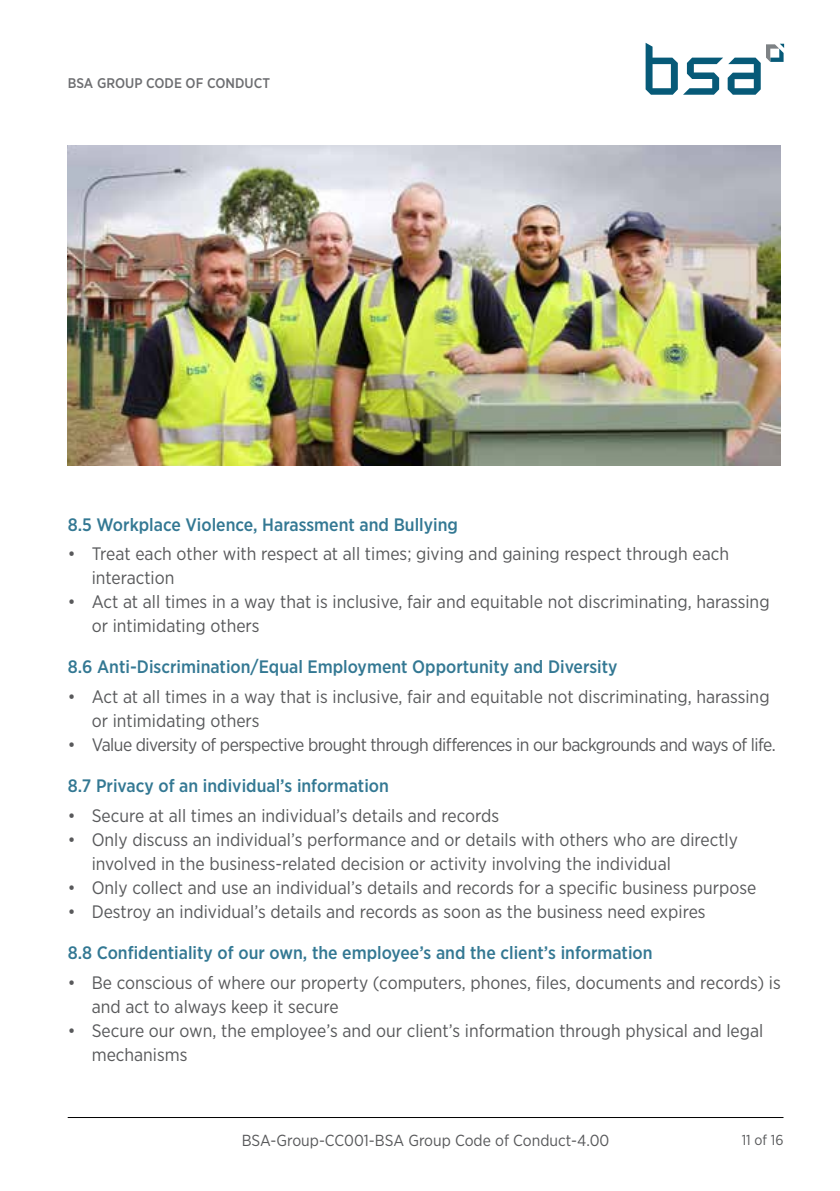
<style>
.page{position:relative;width:840px;height:1191px;background:#fff}
.page>*{position:absolute;margin:0;border:0;box-sizing:border-box;transform-origin:0 0}
.t1{font:18px/24px "Gotham Narrow";color:#58595b}
.t2{font:500 18px "Gotham Narrow";color:#337893}
.t3{font:18px "Gotham Narrow";letter-spacing:-.03em;color:#58595b}
.t4{font:16px "Gotham Narrow";color:#58595b}
.t5{font:14.4px "Gotham Narrow";color:#58595b}
.t6{font:500 14px "Gotham Narrow";color:#6d6e71}
</style>
<div class="page">
<svg style="left:645px;top:43px;width:138px;height:52px"></svg>
<hr style="left:68px;top:1117px;width:715px;height:1px;background:#000">
<img style="left:68px;top:146px;width:712px;height:319px">
<p class="t6" style="left:68px;top:74px;width:204px">BSA GROUP CODE OF CONDUCT</p>
<p class="t2" style="left:68px;top:513px;width:391px">8.5 Workplace Violence, Harassment and Bullying</p>
<p class="t1" style="left:92px;top:542px;width:638px;text-indent:-24px">• Treat each other with respect at all times; giving and gaining respect through each interaction</p>
<p class="t1" style="left:92px;top:590px;width:679px;text-indent:-24px">• Act at all times in a way that is inclusive, fair and equitable not discriminating, harassing or intimidating others</p>
<p class="t2" style="left:68px;top:655px;width:551px">8.6 Anti-Discrimination/Equal Employment Opportunity and Diversity</p>
<p class="t1" style="left:92px;top:684px;width:679px;text-indent:-24px">• Act at all times in a way that is inclusive, fair and equitable not discriminating, harassing or intimidating others</p>
<p class="t3" style="left:68px;top:733px;width:709px">• Value diversity of perspective brought through differences in our backgrounds and ways of life.</p>
<p class="t2" style="left:68px;top:774px;width:322px">8.7 Privacy of an individual’s information</p>
<p class="t1" style="left:68px;top:803px;width:432px">• Secure at all times an individual’s details and records</p>
<p class="t1" style="left:92px;top:827px;width:647px;text-indent:-24px">• Only discuss an individual’s performance and or details with others who are directly involved in the business-related decision or activity involving the individual</p>
<p class="t1" style="left:68px;top:875px;width:689px">• Only collect and use an individual’s details and records for a specific business purpose</p>
<p class="t1" style="left:68px;top:899px;width:639px">• Destroy an individual’s details and records as soon as the business need expires</p>
<p class="t2" style="left:68px;top:941px;width:586px">8.8 Confidentiality of our own, the employee’s and the client’s information</p>
<p class="t1" style="left:92px;top:969px;width:690px;text-indent:-24px">• Be conscious of where our property (computers, phones, files, documents and records) is and act to always keep it secure</p>
<p class="t1" style="left:92px;top:1017px;width:672px;text-indent:-24px">• Secure our own, the employee’s and our client’s information through physical and legal mechanisms</p>
<p class="t4" style="left:241px;top:1130px;width:369px">BSA-Group-CC001-BSA Group Code of Conduct-4.00</p>
<p class="t5" style="left:741px;top:1131px;width:43px">11 of 16</p>
</div>
